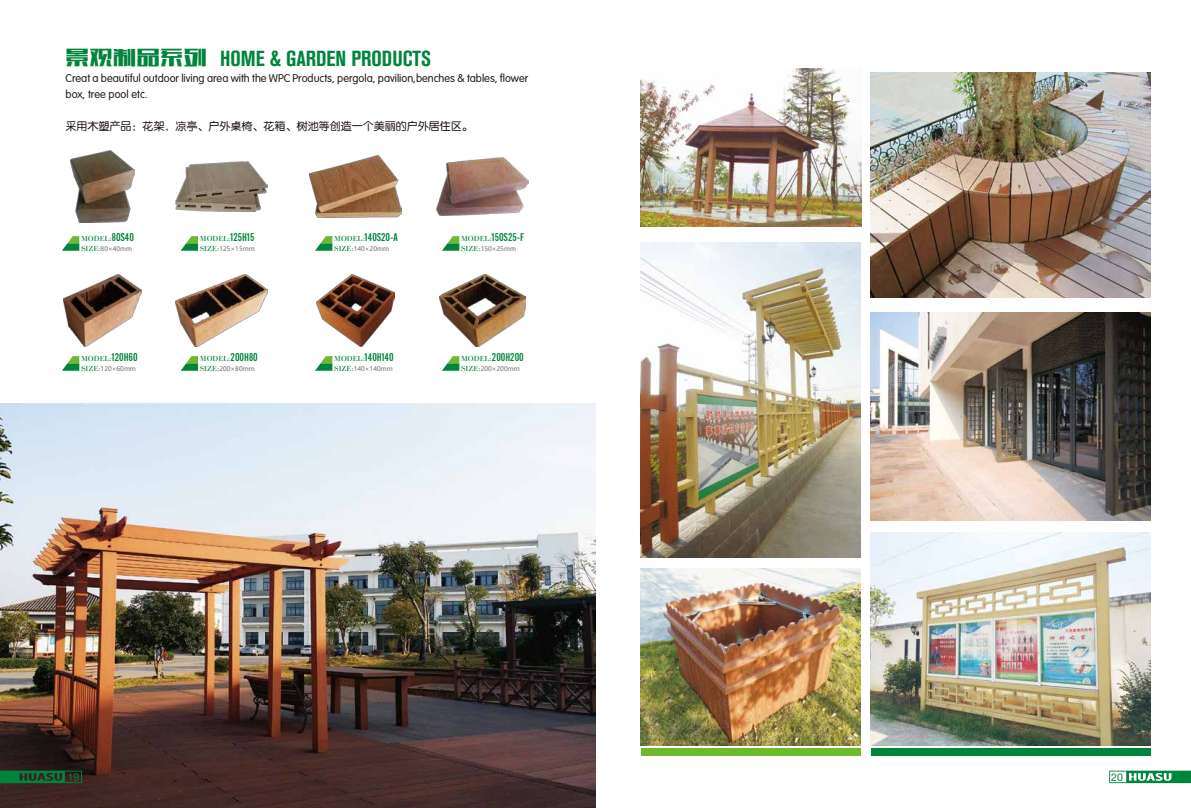
<style>
.page{position:relative;width:1191px;height:808px;background:#fff}
.page>*{position:absolute;margin:0;border:0;box-sizing:border-box;transform-origin:0 0}
.t1{font:21.6px "Akzidenz Grotesk BQ Bd Cnd Alt";color:#00853c}
.t2{font:11.2px "Alternate Gothic No 2 BT";color:#00853c}
.t3{font:11px/16px "FZY3 JW GB1 0";color:#221815}
.t4{font:10.6px "Alte Haas Grotesk";color:#00853c}
.t5{font:7.8px "Acanthus";color:#00853c}
.t6{font:6.4px "Microsoft Ya Hei";color:#727171}
.s1{font-family:"FZCTHJW GB1 0";font-size:23.6px}
.s2{font-family:"Alternate Gothic No 2 BT";font-size:11.2px}
.s3{font-family:"Acanthus";font-size:7.8px;color:#00853c}
.s4{font-family:"Acanthus";font-size:7.8px}
</style>
<div class="page">
<img style="left:0;top:404px;width:595px;height:404px">
<img style="left:70px;top:151px;width:65px;height:72px">
<img style="left:63px;top:274px;width:79px;height:72px">
<img style="left:175px;top:161px;width:92px;height:51px">
<img style="left:317px;top:274px;width:77px;height:72px">
<img style="left:310px;top:155px;width:91px;height:63px">
<img style="left:436px;top:157px;width:92px;height:59px">
<img style="left:175px;top:274px;width:92px;height:72px">
<img style="left:439px;top:274px;width:86px;height:72px">
<img style="left:640px;top:568px;width:220px;height:177px">
<img style="left:641px;top:243px;width:219px;height:314px">
<img style="left:641px;top:69px;width:220px;height:158px">
<img style="left:870px;top:72px;width:280px;height:226px">
<svg style="left:62px;top:236px;width:17px;height:15px"></svg>
<svg style="left:62px;top:356px;width:17px;height:15px"></svg>
<svg style="left:181px;top:236px;width:17px;height:15px"></svg>
<svg style="left:181px;top:356px;width:17px;height:15px"></svg>
<svg style="left:315px;top:236px;width:17px;height:15px"></svg>
<svg style="left:315px;top:356px;width:17px;height:15px"></svg>
<svg style="left:442px;top:236px;width:17px;height:15px"></svg>
<svg style="left:442px;top:356px;width:17px;height:15px"></svg>
<div style="left:641px;top:749px;width:219px;height:7px;background:#6fba2c"></div>
<div style="left:870px;top:749px;width:280px;height:7px;background:#00853c"></div>
<img style="left:870px;top:533px;width:280px;height:212px">
<img style="left:870px;top:312px;width:280px;height:208px">
<svg style="left:1109px;top:771px;width:82px;height:12px"></svg>
<svg style="left:0;top:771px;width:82px;height:12px"></svg>
<h1 class="t1" style="left:66px;top:46px;width:367px"><span class="s1">景观制品系列</span> HOME &amp; GARDEN PRODUCTS</h1>
<p class="t3" style="left:66px;top:71px;width:464px">Creat a beautiful outdoor living area with the WPC Products, pergola, pavilion,benches &amp; tables, flower box, tree pool etc.</p>
<p class="t3" style="left:66px;top:119px;width:408px">采用木塑产品：花架，凉亭、户外桌椅、花箱、树池等创造一个美丽的户外居住区。</p>
<p class="t5" style="left:81px;top:235px;width:54px">MODEL:<span class="s2">80S40</span></p>
<p class="t6" style="left:81px;top:244px;width:53px"><span class="s3">SIZE:</span>80×40mm</p>
<p class="t5" style="left:81px;top:355px;width:58px">MODEL:<span class="s2">120H60</span></p>
<p class="t6" style="left:81px;top:364px;width:56px"><span class="s3">SIZE:</span>120×60mm</p>
<p class="t5" style="left:200px;top:235px;width:56px">MODEL:<span class="s2">125H15</span></p>
<p class="t6" style="left:200px;top:244px;width:56px"><span class="s3">SIZE:</span>125×15mm</p>
<p class="t5" style="left:200px;top:355px;width:59px">MODEL:<span class="s2">200H80</span></p>
<p class="t6" style="left:200px;top:364px;width:56px"><span class="s3">SIZE:</span>200×80mm</p>
<p class="t2" style="left:334px;top:231px;width:65px"><span class="s4">MODEL:</span>140S20-A</p>
<p class="t6" style="left:334px;top:244px;width:56px"><span class="s3">SIZE:</span>140×20mm</p>
<p class="t2" style="left:334px;top:351px;width:61px"><span class="s4">MODEL:</span>140H140</p>
<p class="t6" style="left:334px;top:364px;width:60px"><span class="s3">SIZE:</span>140×140mm</p>
<p class="t2" style="left:461px;top:231px;width:64px"><span class="s4">MODEL:</span>150S25-F</p>
<p class="t6" style="left:461px;top:244px;width:56px"><span class="s3">SIZE:</span>150×25mm</p>
<p class="t2" style="left:461px;top:351px;width:64px"><span class="s4">MODEL:</span>200H200</p>
<p class="t6" style="left:461px;top:364px;width:60px"><span class="s3">SIZE:</span>200×200mm</p>
<p class="t4" style="left:1111px;top:771px;width:13px">20</p>
</div>
